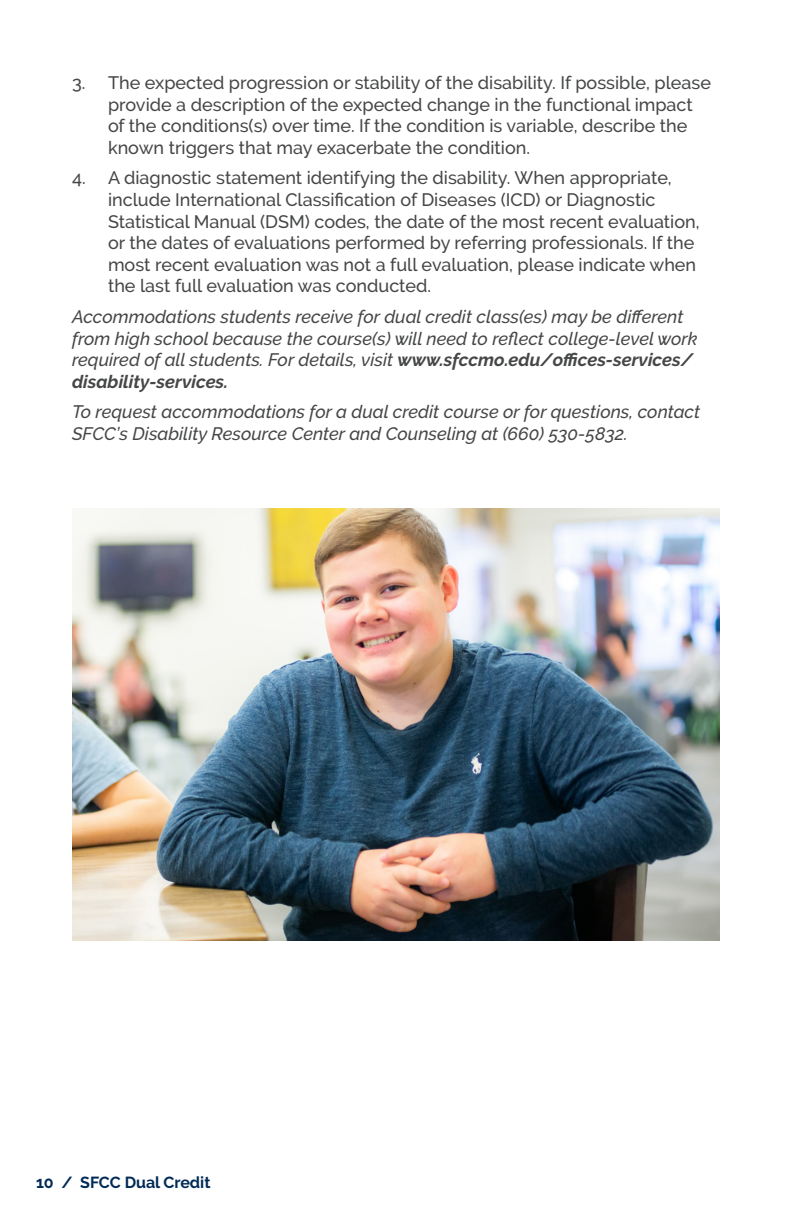
<style>
.page{position:relative;width:792px;height:1224px;background:#fff}
.page>*{position:absolute;margin:0;border:0;box-sizing:border-box;transform-origin:0 0}
.t1{font:500 18px/21.6px "Raleway";color:#454647}
.t2{font:italic 500 18px/21.6px "Raleway";color:#454647}
.t3{font:700 16px "Raleway";color:#002a56}
.s1{font-weight:700}
</style>
<div class="page">
<img style="left:72px;top:508px;width:648px;height:433px">
<p class="t1" style="left:108px;top:72px;width:605px;text-indent:-36px">3. The expected progression or stability of the disability. If possible, please provide a description of the expected change in the functional impact of the conditions(s) over time. If the condition is variable, describe the known triggers that may exacerbate the condition.</p>
<p class="t1" style="left:108px;top:167px;width:593px;text-indent:-36px">4. A diagnostic statement identifying the disability. When appropriate, include International Classification of Diseases (ICD) or Diagnostic Statistical Manual (DSM) codes, the date of the most recent evaluation, or the dates of evaluations performed by referring professionals. If the most recent evaluation was not a full evaluation, please indicate when the last full evaluation was conducted.</p>
<p class="t2" style="left:72px;top:306px;width:627px">Accommodations students receive for dual credit class(es) may be different from high school because the course(s) will need to reflect college-level work required of all students. For details, visit <span class="s1">www.sfccmo.edu/offices-services/ disability-services.</span></p>
<p class="t2" style="left:72px;top:401px;width:630px">To request accommodations for a dual credit course or for questions, contact<br>SFCC’s Disability Resource Center and Counseling at (660) 530-5832.</p>
<p class="t3" style="left:36px;top:1173px;width:176px">10 / SFCC Dual Credit</p>
</div>
